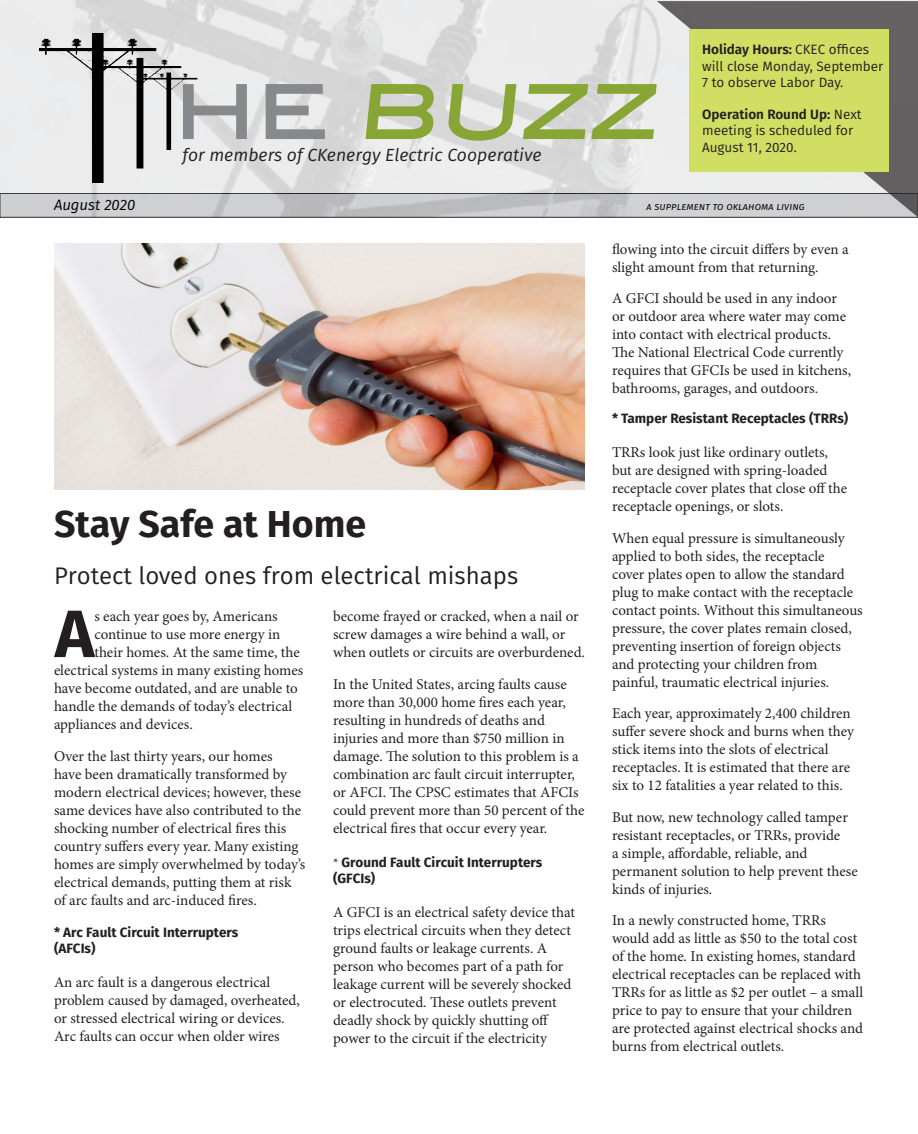
<style>
.page{position:relative;width:918px;height:1134px;background:#fff}
.page>*{position:absolute;margin:0;border:0;box-sizing:border-box;transform-origin:0 0}
.t1{font:500 89.4px "ITC Blair";color:#87a635}
.Buzz_Text_Style{font:700 66.9px "Fira Sans";color:#231f20}
.Buzz_Text_Style-2{font:700 37.5px "Fira Sans";color:#231f20}
.Buzz_Text_Style-3{font:24px "Fira Sans";color:#231f20}
.t2{font:italic 17.55px "Fira Sans";color:#231f20}
.Buzz_Text_Style-4{font:15px/18px "Minion Pro";color:#231f20}
.t3{font:italic 15px "Fira Sans";color:#000}
.t4{font:13.5px/16.2px "Fira Sans";color:#231f20}
.Buzz_Text_Style-5{font:700 13.5px/16.2px "Fira Sans";color:#231f20}
.t5{font:italic 10.5px "Fira Sans";color:#000}
.s1{color:#87898c}
.s2{font-weight:600}
.s3{font-family:"Minion Pro";font-weight:400}
</style>
<div class="page">
<img style="left:0;top:0;width:918px;height:216px">
<img style="left:39px;top:34px;width:166px;height:149px">
<svg style="left:657px;top:1px;width:261px;height:216px;background:#a8a7a8"></svg>
<div style="left:689px;top:29px;width:200px;height:143px;background:#d0de63"></div>
<img style="left:54px;top:243px;width:531px;height:246px">
<p class="t1" style="left:174px;top:53px;width:496px"><span class="s1">HE</span> BUZZ</p>
<p class="t2" style="left:182px;top:142px;width:361px">for members of CKenergy Electric Cooperative</p>
<p class="t4" style="left:702px;top:42px;width:183px"><span class="s2">Holiday Hours:</span> CKEC offices will close Monday, September<br>7 to observe Labor Day.</p>
<p class="t4" style="left:702px;top:106px;width:161px"><span class="s2">Operation Round Up:</span> Next meeting is scheduled for<br>August 11, 2020.</p>
<p class="t3" style="left:54px;top:194px;width:83px">August 2020</p>
<p class="t5" style="left:646px;top:199px;width:160px">a supplement to oklahoma living</p>
<p class="Buzz_Text_Style-2" style="left:54px;top:497px;width:314px">Stay Safe at Home</p>
<p class="Buzz_Text_Style-3" style="left:54px;top:558px;width:466px">Protect loved ones from electrical mishaps</p>
<p class="Buzz_Text_Style" style="left:55px;top:587px;width:41px">A</p>
<p class="Buzz_Text_Style-4" style="left:94px;top:607px;width:185px">s each year goes by, Americans</p>
<p class="Buzz_Text_Style-4" style="left:333px;top:607px;width:253px">become frayed or cracked, when a nail or screw damages a wire behind a wall, or when outlets or circuits are overburdened.</p>
<p class="Buzz_Text_Style-4" style="left:333px;top:675px;width:253px">In the United States, arcing faults cause more than 30,000 home fires each year, resulting in hundreds of deaths and injuries and more than $750 million in damage. The solution to this problem is a combination arc fault circuit interrupter, or AFCI. The CPSC estimates that AFCIs could prevent more than 50 percent of the electrical fires that occur every year.</p>
<p class="Buzz_Text_Style-5" style="left:333px;top:854px;width:211px"><span class="s3">*</span> Ground Fault Circuit Interrupters (GFCIs)</p>
<p class="Buzz_Text_Style-4" style="left:333px;top:903px;width:244px">A GFCI is an electrical safety device that trips electrical circuits when they detect ground faults or leakage currents. A person who becomes part of a path for leakage current will be severely shocked or electrocuted. These outlets prevent deadly shock by quickly shutting off power to the circuit if the electricity</p>
<p class="Buzz_Text_Style-4" style="left:94px;top:625px;width:188px">continue to use more energy in</p>
<p class="Buzz_Text_Style-4" style="left:94px;top:643px;width:207px">their homes. At the same time, the</p>
<p class="Buzz_Text_Style-4" style="left:54px;top:661px;width:251px">electrical systems in many existing homes</p>
<p class="Buzz_Text_Style-4" style="left:54px;top:679px;width:245px">have become outdated, and are unable to</p>
<p class="Buzz_Text_Style-4" style="left:54px;top:697px;width:240px">handle the demands of today’s electrical</p>
<p class="Buzz_Text_Style-4" style="left:54px;top:715px;width:140px">appliances and devices.</p>
<p class="Buzz_Text_Style-4" style="left:54px;top:747px;width:253px">Over the last thirty years, our homes<br>have been dramatically transformed by modern electrical devices; however, these same devices have also contributed to the shocking number of electrical fires this country suffers every year. Many existing homes are simply overwhelmed by today’s electrical demands, putting them at risk of arc faults and arc-induced fires.</p>
<p class="Buzz_Text_Style-5" style="left:54px;top:924px;width:186px">* Arc Fault Circuit Interrupters (AFCIs)</p>
<p class="Buzz_Text_Style-4" style="left:54px;top:974px;width:247px">An arc fault is a dangerous electrical problem caused by damaged, overheated, or stressed electrical wiring or devices.<br>Arc faults can occur when older wires</p>
<p class="Buzz_Text_Style-4" style="left:612px;top:240px;width:238px">flowing into the circuit differs by even a slight amount from that returning.</p>
<p class="Buzz_Text_Style-4" style="left:612px;top:290px;width:241px">A GFCI should be used in any indoor or outdoor area where water may come into contact with electrical products.<br>The National Electrical Code currently requires that GFCIs be used in kitchens, bathrooms, garages, and outdoors.</p>
<p class="Buzz_Text_Style-5" style="left:612px;top:410px;width:238px">* Tamper Resistant Receptacles (TRRs)</p>
<p class="Buzz_Text_Style-4" style="left:612px;top:444px;width:237px">TRRs look just like ordinary outlets, but are designed with spring-loaded receptacle cover plates that close off the receptacle openings, or slots.</p>
<p class="Buzz_Text_Style-4" style="left:612px;top:529px;width:252px">When equal pressure is simultaneously applied to both sides, the receptacle<br>cover plates open to allow the standard plug to make contact with the receptacle contact points. Without this simultaneous pressure, the cover plates remain closed, preventing insertion of foreign objects and protecting your children from painful, traumatic electrical injuries.</p>
<p class="Buzz_Text_Style-4" style="left:612px;top:705px;width:244px">Each year, approximately 2,400 children suffer severe shock and burns when they stick items into the slots of electrical receptacles. It is estimated that there are six to 12 fatalities a year related to this.</p>
<p class="Buzz_Text_Style-4" style="left:612px;top:808px;width:247px">But now, new technology called tamper resistant receptacles, or TRRs, provide<br>a simple, affordable, reliable, and permanent solution to help prevent these kinds of injuries.</p>
<p class="Buzz_Text_Style-4" style="left:612px;top:912px;width:253px">In a newly constructed home, TRRs would add as little as $50 to the total cost of the home. In existing homes, standard electrical receptacles can be replaced with TRRs for as little as $2 per outlet – a small price to pay to ensure that your children are protected against electrical shocks and burns from electrical outlets.</p>
</div>
